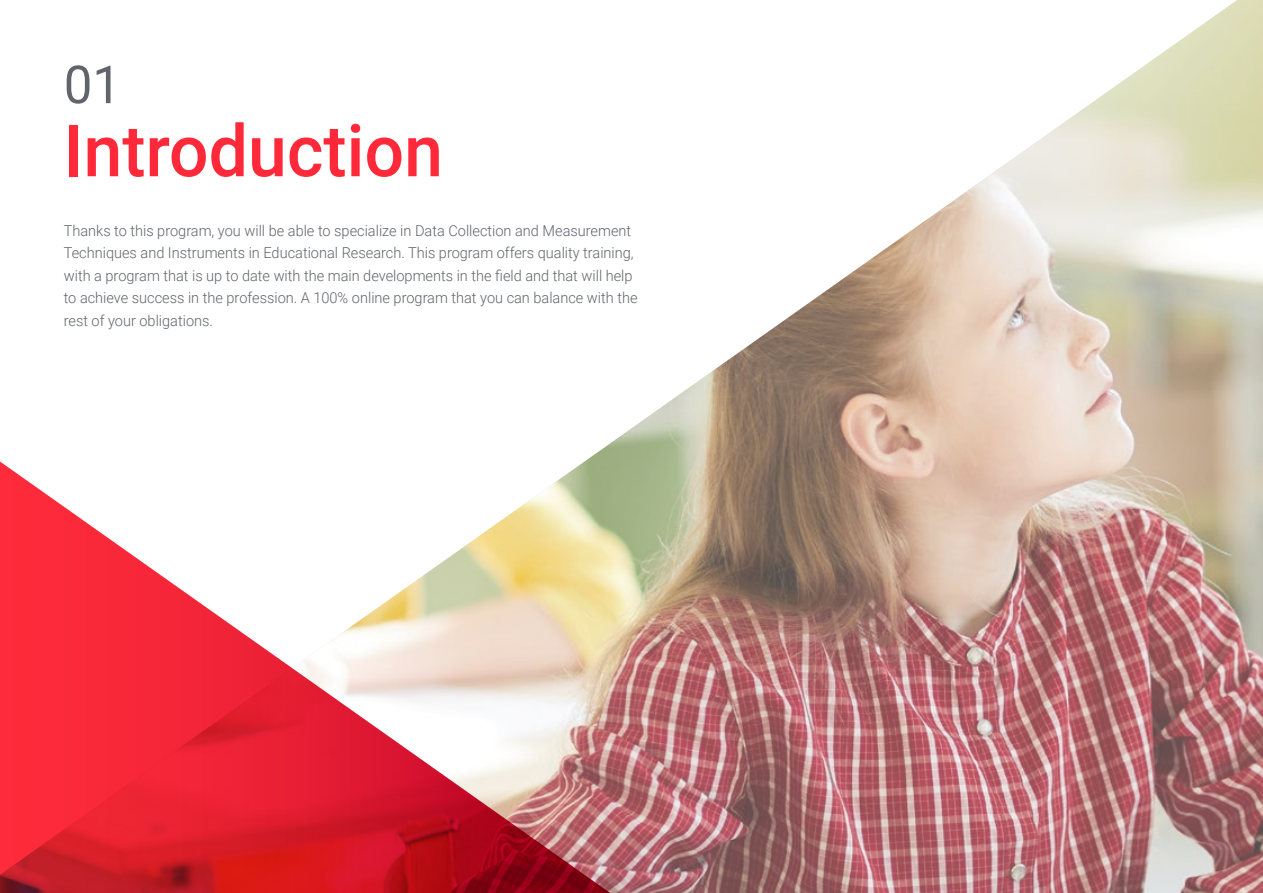
<style>
.page{position:relative;width:1263px;height:893px;background:#fff}
.page>*{position:absolute;margin:0;border:0;box-sizing:border-box;transform-origin:0 0}
.t1{font:500 72px "Roboto";color:#ff293a}
.t2{font:52.5px "Roboto";color:#61646a}
.t3{font:300 15px/22.5px "Roboto";color:#61646a}
</style>
<div class="page">
<img style="left:607px;top:0;width:656px;height:893px">
<svg style="left:0;top:446px;width:640px;height:447px"></svg>
<h2 class="t2" style="left:64px;top:48px;width:59px">01</h2>
<h1 class="t1" style="left:64px;top:100px;width:381px">Introduction</h1>
<p class="t3" style="left:64px;top:218px;width:575px">Thanks to this program, you will be able to specialize in Data Collection and Measurement Techniques and Instruments in Educational Research. This program offers quality training, with a program that is up to date with the main developments in the field and that will help to achieve success in the profession. A 100% online program that you can balance with the rest of your obligations.</p>
</div>
